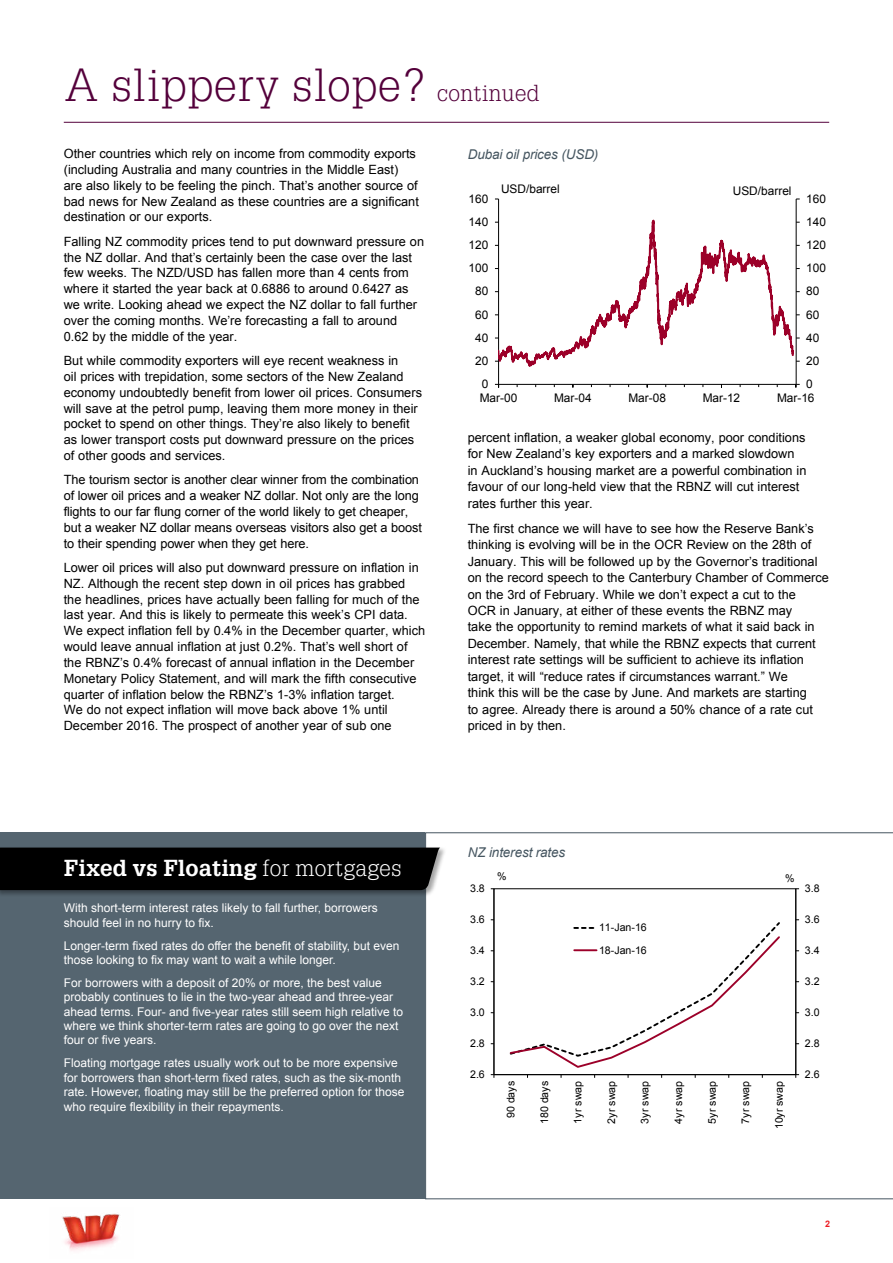
<style>
.page{position:relative;width:893px;height:1263px;background:#fff}
.page>*{position:absolute;margin:0;border:0;box-sizing:border-box;transform-origin:0 0}
.t1{font:45px "Westpac Helpa";letter-spacing:-.01em;color:#54003b}
.t2{font:700 22.5px "Westpac Helpa";letter-spacing:-.02em;color:#fff}
.t3{font:italic 13.5px "Arial";letter-spacing:-.01em;color:#455560}
.t4{font:12.75px/15.8px "Arial";color:#000}
.t5{font:12px/14.4px "Arial";color:#fff}
.t6{font:11.85px "Arial";color:#000}
.t7{font:10.65px/22.4px "Arial";color:#000}
.t8{font:700 9px "Arial";color:#ed1d24}
.s1{font-size:22.5px}
.s2{font-weight:400}
</style>
<div class="page">
<img style="left:62px;top:1213px;width:58px;height:38px">
<hr style="left:64px;top:122px;width:765px;height:1px;background:#54003b">
<svg style="left:495px;top:121px;width:305px;height:267px"></svg>
<div style="left:0;top:832px;width:893px;height:367px;background:#556570"></div>
<div style="left:425px;top:832px;width:468px;height:367px;background:#fff"></div>
<div style="left:0;top:847px;width:447px;height:50px;background:#000;opacity:.35"></div>
<div style="left:0;top:847px;width:440px;height:43px;background:#000"></div>
<div style="left:468px;top:868px;width:355px;height:263px;background:#fff"></div>
<hr style="left:795px;top:889px;width:1px;height:186px;background:#000">
<hr style="left:494px;top:889px;width:1px;height:186px;background:#000">
<hr style="left:494px;top:1074px;width:302px;height:1px;background:#000">
<svg style="left:509px;top:922px;width:271px;height:146px"></svg>
<hr style="left:574px;top:949px;width:22px;height:2px;background:#9c0029">
<h1 class="t1" style="left:64px;top:57px;width:478px">A slippery slope? <span class="s1">continued</span></h1>
<p class="t4" style="left:64px;top:146px;width:357px">Other countries which rely on income from commodity exports (including Australia and many countries in the Middle East) are also likely to be feeling the pinch. That’s another source of bad news for New Zealand as these countries are a significant destination or our exports.</p>
<p class="t4" style="left:64px;top:234px;width:362px">Falling NZ commodity prices tend to put downward pressure on the NZ dollar. And that’s certainly been the case over the last few weeks. The NZD/USD has fallen more than 4 cents from where it started the year back at 0.6886 to around 0.6427 as we write. Looking ahead we expect the NZ dollar to fall further over the coming months. We’re forecasting a fall to around 0.62 by the middle of the year.</p>
<p class="t4" style="left:64px;top:353px;width:360px">But while commodity exporters will eye recent weakness in<br>oil prices with trepidation, some sectors of the New Zealand economy undoubtedly benefit from lower oil prices. Consumers will save at the petrol pump, leaving them more money in their pocket to spend on other things. They’re also likely to benefit as lower transport costs put downward pressure on the prices of other goods and services.</p>
<p class="t4" style="left:64px;top:472px;width:360px">The tourism sector is another clear winner from the combination of lower oil prices and a weaker NZ dollar. Not only are the long flights to our far flung corner of the world likely to get cheaper, but a weaker NZ dollar means overseas visitors also get a boost to their spending power when they get here.</p>
<p class="t4" style="left:64px;top:560px;width:363px">Lower oil prices will also put downward pressure on inflation in NZ. Although the recent step down in oil prices has grabbed the headlines, prices have actually been falling for much of the last year. And this is likely to permeate this week’s CPI data.<br>We expect inflation fell by 0.4% in the December quarter, which would leave annual inflation at just 0.2%. That’s well short of the RBNZ’s 0.4% forecast of annual inflation in the December Monetary Policy Statement, and will mark the fifth consecutive quarter of inflation below the RBNZ’s 1-3% inflation target.<br>We do not expect inflation will move back above 1% until December 2016. The prospect of another year of sub one</p>
<p class="t3" style="left:468px;top:145px;width:132px">Dubai oil prices (USD)</p>
<p class="t6" style="left:469px;top:191px;width:21px">160</p>
<p class="t6" style="left:501px;top:181px;width:60px">USD/barrel</p>
<p class="t6" style="left:733px;top:183px;width:60px">USD/barrel</p>
<p class="t6" style="left:806px;top:191px;width:21px">160</p>
<p class="t6" style="left:469px;top:214px;width:21px">140</p>
<p class="t6" style="left:806px;top:214px;width:21px">140</p>
<p class="t6" style="left:469px;top:237px;width:21px">120</p>
<p class="t6" style="left:806px;top:237px;width:21px">120</p>
<p class="t6" style="left:469px;top:260px;width:21px">100</p>
<p class="t6" style="left:806px;top:260px;width:21px">100</p>
<p class="t6" style="left:475px;top:284px;width:15px">80</p>
<p class="t6" style="left:806px;top:283px;width:15px">80</p>
<p class="t6" style="left:475px;top:307px;width:15px">60</p>
<p class="t6" style="left:806px;top:307px;width:15px">60</p>
<p class="t6" style="left:475px;top:330px;width:15px">40</p>
<p class="t6" style="left:806px;top:330px;width:15px">40</p>
<p class="t6" style="left:475px;top:353px;width:15px">20</p>
<p class="t6" style="left:806px;top:353px;width:15px">20</p>
<p class="t6" style="left:482px;top:376px;width:8px">0</p>
<p class="t6" style="left:806px;top:376px;width:8px">0</p>
<p class="t6" style="left:480px;top:390px;width:39px">Mar-00</p>
<p class="t6" style="left:554px;top:390px;width:39px">Mar-04</p>
<p class="t6" style="left:628px;top:390px;width:39px">Mar-08</p>
<p class="t6" style="left:703px;top:390px;width:39px">Mar-12</p>
<p class="t6" style="left:777px;top:390px;width:39px">Mar-16</p>
<p class="t4" style="left:468px;top:429px;width:340px;line-height:16.5px">percent inflation, a weaker global economy, poor conditions for New Zealand’s key exporters and a marked slowdown in Auckland’s housing market are a powerful combination in favour of our long-held view that the RBNZ will cut interest rates further this year.</p>
<p class="t4" style="left:468px;top:520px;width:363px;line-height:16.5px">The first chance we will have to see how the Reserve Bank’s thinking is evolving will be in the OCR Review on the 28th of January. This will be followed up by the Governor’s traditional on the record speech to the Canterbury Chamber of Commerce on the 3rd of February. While we don’t expect a cut to the<br>OCR in January, at either of these events the RBNZ may<br>take the opportunity to remind markets of what it said back in December. Namely, that while the RBNZ expects that current interest rate settings will be sufficient to achieve its inflation target, it will “reduce rates if circumstances warrant.” We<br>think this will be the case by June. And markets are starting<br>to agree. Already there is around a 50% chance of a rate cut priced in by then.</p>
<h2 class="t2" style="left:64px;top:854px;width:340px">Fixed vs Floating <span class="s2">for mortgages</span></h2>
<p class="t5" style="left:64px;top:901px;width:316px">With short-term interest rates likely to fall further, borrowers should feel in no hurry to fix.</p>
<p class="t5" style="left:64px;top:938px;width:337px">Longer-term fixed rates do offer the benefit of stability, but even those looking to fix may want to wait a while longer.</p>
<p class="t5" style="left:64px;top:975px;width:341px">For borrowers with a deposit of 20% or more, the best value probably continues to lie in the two-year ahead and three-year ahead terms. Four- and five-year rates still seem high relative to where we think shorter-term rates are going to go over the next four or five years.</p>
<p class="t5" style="left:64px;top:1056px;width:342px">Floating mortgage rates usually work out to be more expensive for borrowers than short-term fixed rates, such as the six-month rate. However, floating may still be the preferred option for those who require flexibility in their repayments.</p>
<p class="t3" style="left:468px;top:844px;width:99px">NZ interest rates</p>
<p class="t7" style="left:470px;top:877px;width:16px">3.8</p>
<p class="t7" style="left:470px;top:908px;width:16px">3.6</p>
<p class="t7" style="left:470px;top:939px;width:16px">3.4</p>
<p class="t7" style="left:470px;top:970px;width:16px">3.2</p>
<p class="t7" style="left:470px;top:1001px;width:16px">3.0</p>
<p class="t7" style="left:470px;top:1032px;width:16px">2.8</p>
<p class="t7" style="left:470px;top:1063px;width:16px">2.6</p>
<p class="t7" style="left:497px;top:865px;width:11px">%</p>
<p class="t7" style="left:785px;top:867px;width:11px">%</p>
<p class="t7" style="left:599px;top:916px;width:49px">11-Jan-16<br>18-Jan-16</p>
<p class="t7" style="left:500px;top:1118px;width:39px;rotate:-90deg">90 days</p>
<p class="t7" style="left:533px;top:1124px;width:45px;rotate:-90deg">180 days</p>
<p class="t7" style="left:567px;top:1123px;width:44px;rotate:-90deg">1yr swap</p>
<p class="t7" style="left:600px;top:1123px;width:44px;rotate:-90deg">2yr swap</p>
<p class="t7" style="left:634px;top:1123px;width:44px;rotate:-90deg">3yr swap</p>
<p class="t7" style="left:667px;top:1123px;width:44px;rotate:-90deg">4yr swap</p>
<p class="t7" style="left:701px;top:1123px;width:44px;rotate:-90deg">5yr swap</p>
<p class="t7" style="left:734px;top:1123px;width:44px;rotate:-90deg">7yr swap</p>
<p class="t7" style="left:768px;top:1129px;width:50px;rotate:-90deg">10yr swap</p>
<p class="t7" style="left:805px;top:877px;width:16px">3.8</p>
<p class="t7" style="left:805px;top:908px;width:16px">3.6</p>
<p class="t7" style="left:805px;top:939px;width:16px">3.4</p>
<p class="t7" style="left:805px;top:970px;width:16px">3.2</p>
<p class="t7" style="left:805px;top:1001px;width:16px">3.0</p>
<p class="t7" style="left:805px;top:1032px;width:16px">2.8</p>
<p class="t7" style="left:805px;top:1063px;width:16px">2.6</p>
<p class="t8" style="left:825px;top:1218px;width:7px">2</p>
</div>
